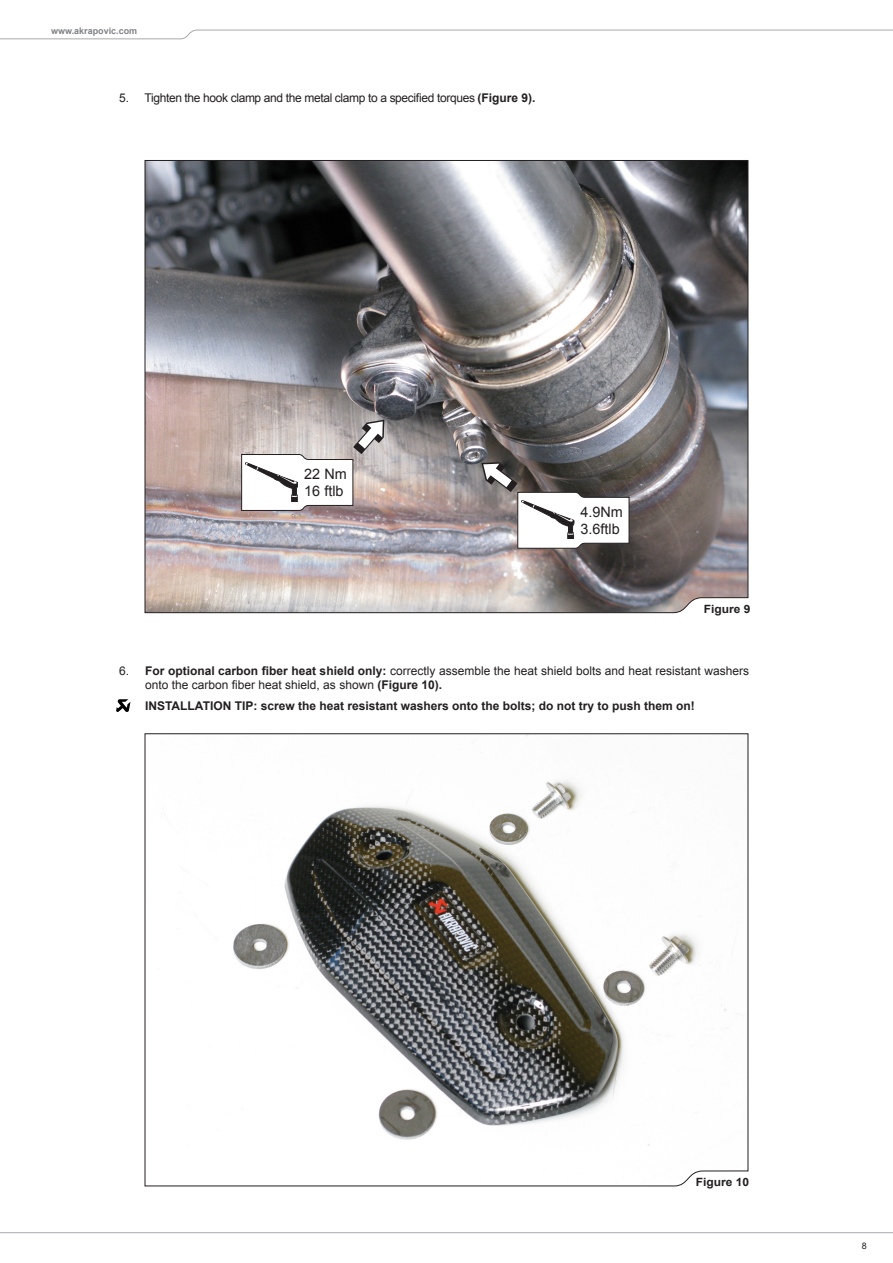
<style>
.page{position:relative;width:893px;height:1263px;background:#fff}
.page>*{position:absolute;margin:0;border:0;box-sizing:border-box;transform-origin:0 0}
.t1{font:14.4px/17.2px "Arial";color:#231f20}
.body_txt_bold{font:12px/14.4px "Arial";color:#231f20}
.body_txt_bold-2{font:700 12px "Arial";color:#231f20}
.body_txt_bold-3{font:12px "Arial";letter-spacing:-.03em;color:#231f20}
.body_txt_bold-4{font:700 11.4px "Arial";color:#231f20;scale:1.05 1}
.t2{font:700 9px "Arial";color:#808285}
.t3{font:9px "Arial";color:#231f20}
.s1{font-weight:700}
</style>
<div class="page">
<img style="left:144px;top:160px;width:605px;height:453px">
<svg style="left:144px;top:733px;width:605px;height:454px"></svg>
<svg style="left:0;top:29px;width:893px;height:10px"></svg>
<svg style="left:0;top:1232px;width:893px;height:2px;background:#d3d3d5"></svg>
<svg style="left:481px;top:462px;width:149px;height:87px"></svg>
<svg style="left:241px;top:420px;width:143px;height:91px"></svg>
<svg style="left:116px;top:699px;width:14px;height:13px"></svg>
<p class="t2" style="left:51px;top:25px;width:88px">www.akrapovic.com</p>
<p class="body_txt_bold" style="left:119px;top:91px;width:12px">5.</p>
<p class="body_txt_bold-3" style="left:145px;top:90px;width:393px">Tighten the hook clamp and the metal clamp to a specified torques <span class="s1">(Figure 9).</span></p>
<p class="t1" style="left:304px;top:466px;width:44px">22 Nm<br>16 ftlb</p>
<p class="t1" style="left:580px;top:503px;width:44px">4.9Nm<br>3.6ftlb</p>
<p class="body_txt_bold-4" style="left:704px;top:601px;width:46px">Figure 9</p>
<p class="body_txt_bold" style="left:119px;top:664px;width:12px">6.</p>
<p class="body_txt_bold" style="left:145px;top:664px;width:605px"><span class="s1">For optional carbon fiber heat shield only:</span> correctly assemble the heat shield bolts and heat resistant washers onto the carbon fiber heat shield, as shown <span class="s1">(Figure 10).</span></p>
<p class="body_txt_bold-2" style="left:145px;top:698px;width:551px">INSTALLATION TIP: screw the heat resistant washers onto the bolts; do not try to push them on!</p>
<p class="body_txt_bold-4" style="left:696px;top:1175px;width:52px">Figure 10</p>
<p class="t3" style="left:862px;top:1240px;width:7px">8</p>
</div>
